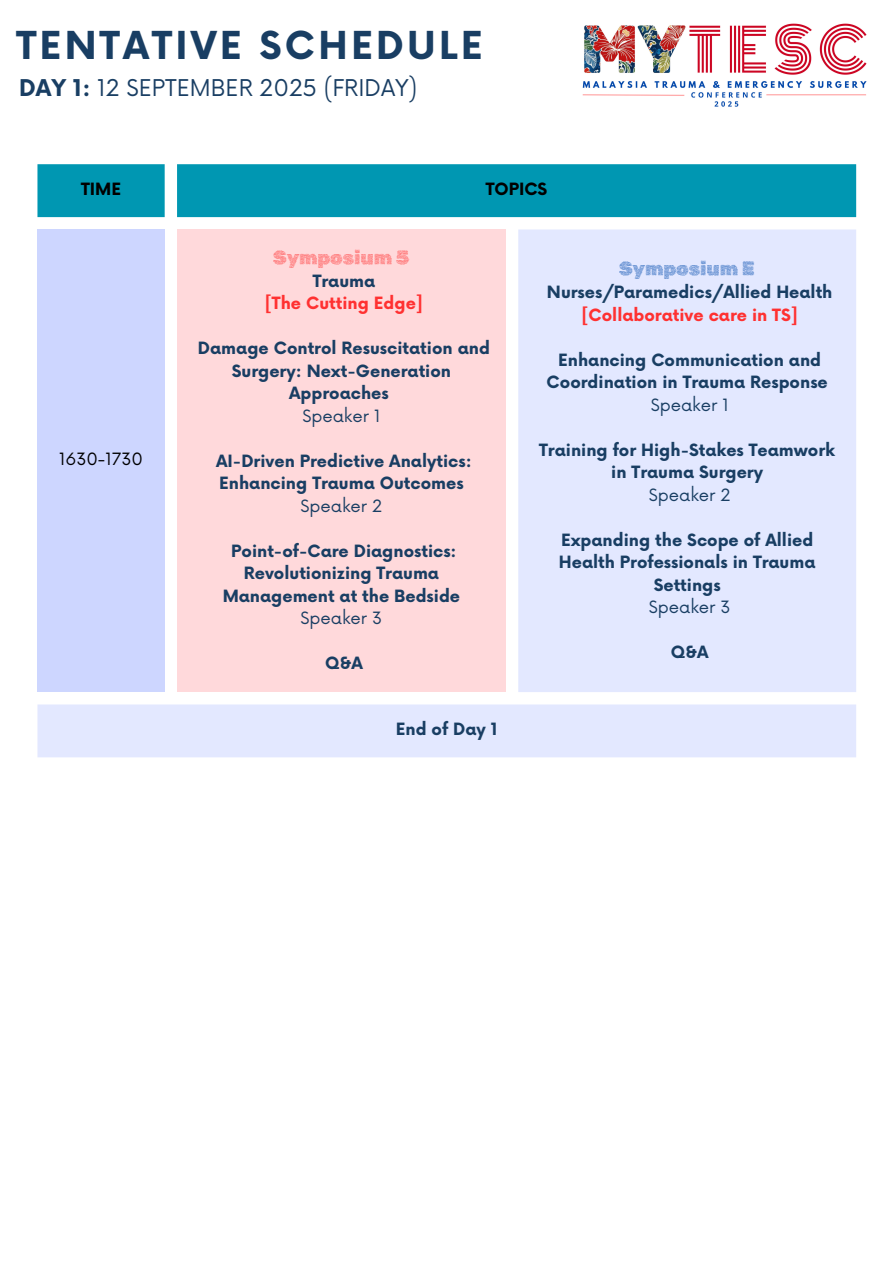
<style>
.page{position:relative;width:894px;height:1264px;background:#fff}
.page>*{position:absolute;margin:0;border:0;box-sizing:border-box;transform-origin:0 0}
.t1{font:700 37.5px "Now";letter-spacing:.085em;color:#193e63}
.t2{font:22.5px "Now";color:#193e63}
.t3{font:19.5px "Rubik Maze";color:#ff3131}
.t4{font:19.5px "Rubik Maze";color:#004aad}
.t5{font:700 16.5px/22.5px "Now";color:#193e63;text-align:center}
.t6{font:16.5px "Now";color:#193e63}
.t7{font:700 16.5px "Now";color:#ff3131}
.t8{font:700 16.5px "Now";color:#000}
.t9{font:16.5px "Now";color:#000}
.s1{font-weight:700}
.s2{font-weight:400}
</style>
<div class="page">
<img style="left:582px;top:23px;width:285px;height:84px">
<div style="left:37px;top:164px;width:818px;height:53px;background:#0097b2"></div>
<svg style="left:37px;top:229px;width:818px;height:528px;background:#ebe1f2"></svg>
<h1 class="t1" style="left:17px;top:25px;width:467px">TENTATIVE SCHEDULE</h1>
<p class="t2" style="left:19px;top:75px;width:400px"><span class="s1">DAY 1:</span> 12 SEPTEMBER 2025 (FRIDAY)</p>
<p class="t8" style="left:81px;top:180px;width:41px">TIME</p>
<p class="t8" style="left:485px;top:180px;width:63px">TOPICS</p>
<p class="t9" style="left:59px;top:449px;width:85px">1630-1730</p>
<p class="t3" style="left:273px;top:246px;width:137px">Symposium 5</p>
<p class="t5" style="left:312px;top:270px;width:64px">Trauma</p>
<p class="t7" style="left:265px;top:294px;width:159px">[The Cutting Edge]</p>
<p class="t5" style="left:198px;top:338px;width:293px">Damage Control Resuscitation and</p>
<p class="t5" style="left:232px;top:360px;width:221px">Surgery: Next-Generation</p>
<p class="t5" style="left:289px;top:383px;width:101px">Approaches</p>
<p class="t6" style="left:302px;top:406px;width:79px">Speaker 1</p>
<p class="t5" style="left:216px;top:450px;width:257px">AI-Driven Predictive Analytics:<br>Enhancing Trauma Outcomes<br><span class="s2">Speaker 2</span></p>
<p class="t5" style="left:223px;top:540px;width:239px">Point-of-Care Diagnostics:<br>Revolutionizing Trauma<br>Management at the Bedside</p>
<p class="t6" style="left:300px;top:609px;width:83px">Speaker 3</p>
<p class="t5" style="left:325px;top:653px;width:39px">Q&amp;A</p>
<p class="t5" style="left:396px;top:718px;width:103px">End of Day 1</p>
<p class="t4" style="left:619px;top:257px;width:137px">Symposium E</p>
<p class="t5" style="left:546px;top:282px;width:287px">Nurses/Paramedics/Allied Health</p>
<p class="t7" style="left:581px;top:306px;width:217px">[Collaborative care in TS]</p>
<p class="t5" style="left:546px;top:349px;width:283px">Enhancing Communication and<br>Coordination in Trauma Response</p>
<p class="t6" style="left:650px;top:395px;width:79px">Speaker 1</p>
<p class="t5" style="left:539px;top:439px;width:297px">Training for High-Stakes Teamwork in Trauma Surgery</p>
<p class="t6" style="left:648px;top:485px;width:83px">Speaker 2</p>
<p class="t5" style="left:558px;top:529px;width:258px">Expanding the Scope of Allied<br>Health Professionals in Trauma<br>Settings</p>
<p class="t6" style="left:648px;top:598px;width:83px">Speaker 3</p>
<p class="t5" style="left:670px;top:642px;width:39px">Q&amp;A</p>
</div>
